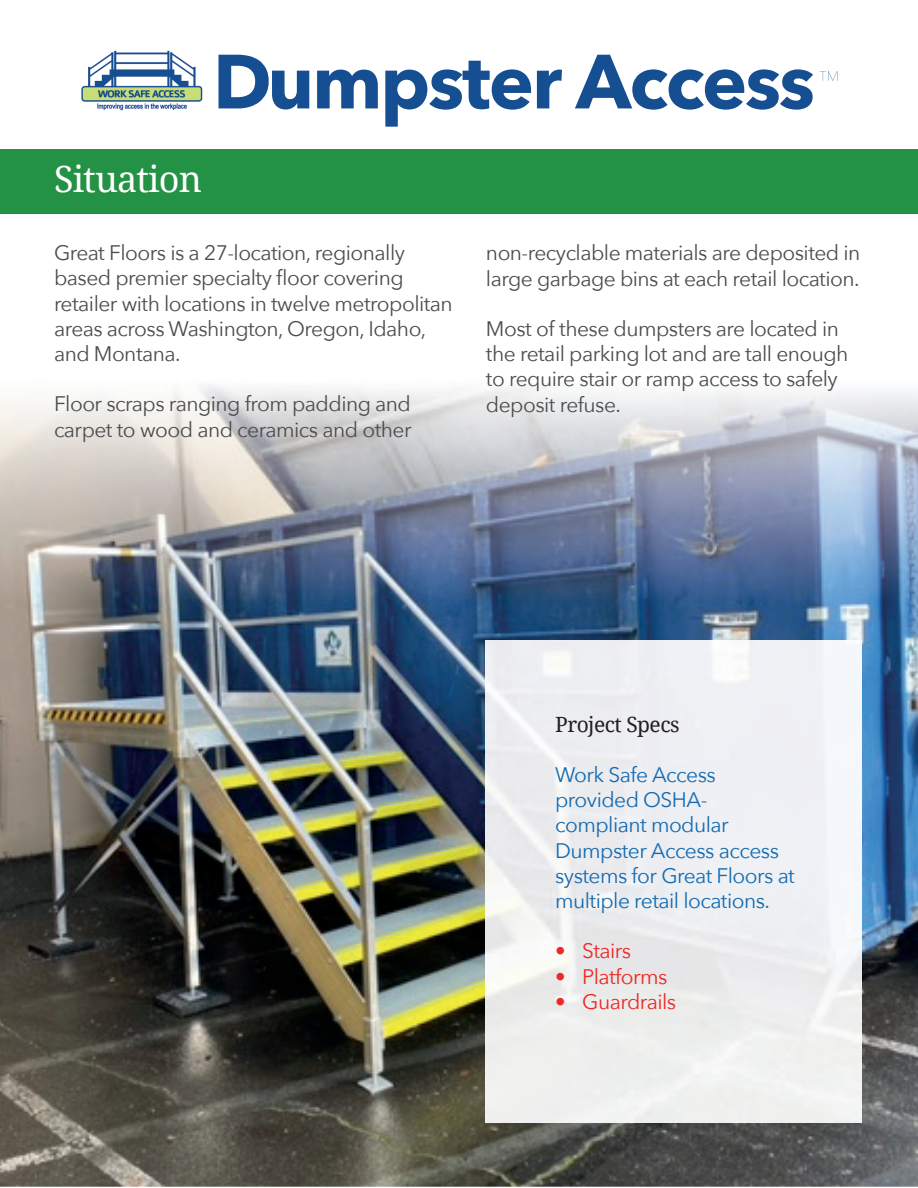
<style>
.page{position:relative;width:918px;height:1188px;background:#fff}
.page>*{position:absolute;margin:0;border:0;box-sizing:border-box;transform-origin:0 0}
.t1{font:36px "Droid Serif";letter-spacing:-.025em;color:#fff}
.t2{font:21px/25.2px "Avenir Next";letter-spacing:-.025em;color:#4b4c4d}
.t3{font:21px/25.2px "Avenir Next";letter-spacing:-.025em;color:#136ab1}
.t4{font:21px "Avenir Next";letter-spacing:-.025em;color:#ee2724}
.t5{font:21px "Droid Serif";letter-spacing:-.025em;color:#231f20}
</style>
<div class="page">
<img style="left:81px;top:50px;width:122px;height:61px">
<svg style="left:219px;top:55px;width:594px;height:72px"></svg>
<svg style="left:820px;top:71px;width:17px;height:10px"></svg>
<img style="left:0;top:385px;width:918px;height:802px">
<div style="left:0;top:149px;width:918px;height:65px;background:#249244"></div>
<img style="left:486px;top:641px;width:376px;height:481px">
<h1 class="t1" style="left:54px;top:154px;width:149px">Situation</h1>
<p class="t2" style="left:54px;top:239px;width:400px">Great Floors is a 27-location, regionally based premier specialty floor covering retailer with locations in twelve metropolitan areas across Washington, Oregon, Idaho, and Montana.</p>
<p class="t2" style="left:54px;top:391px;width:359px">Floor scraps ranging from padding and carpet to wood and ceramics and other</p>
<p class="t2" style="left:486px;top:240px;width:376px">non-recyclable materials are deposited in large garbage bins at each retail location.</p>
<p class="t2" style="left:486px;top:315px;width:364px">Most of these dumpsters are located in the retail parking lot and are tall enough to require stair or ramp access to safely deposit refuse.</p>
<p class="t5" style="left:555px;top:710px;width:126px">Project Specs</p>
<p class="t3" style="left:555px;top:761px;width:241px">Work Safe Access provided OSHA&shy;compliant modular<br>Dumpster Access access systems for Great Floors at multiple retail locations.</p>
<p class="t4" style="left:555px;top:933px;width:78px">• Stairs</p>
<p class="t4" style="left:555px;top:959px;width:114px">• Platforms</p>
<p class="t4" style="left:555px;top:984px;width:122px">• Guardrails</p>
</div>
